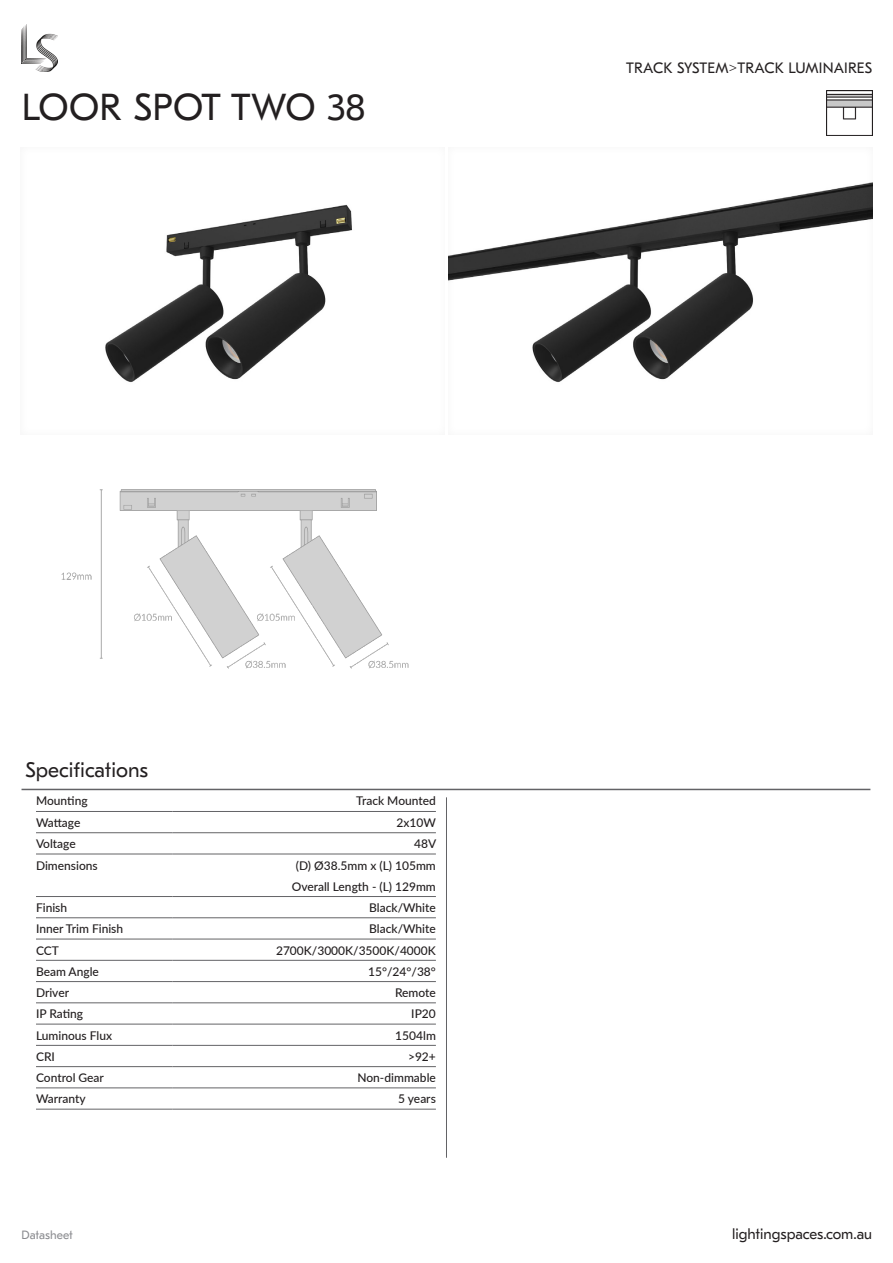
<style>
.page{position:relative;width:893px;height:1263px;background:#fff}
.page>*{position:absolute;margin:0;border:0;box-sizing:border-box;transform-origin:0 0}
.CODE_TABLE_top{font:37.5px "GT Eesti Pro Text";letter-spacing:.01em;color:#231f20}
.CODE_TABLE_top-2{font:21px "GT Eesti Pro Text";color:#231f20}
.t1{font:15px "GT Eesti Pro Text";color:#231f20}
.CODE_TABLE_top-3{font:500 12px "Lato";color:#231f20}
.table_content_ondark{font:500 12px "Lato";color:#231f20}
.t2{font:12px "GT Eesti Pro Text";color:#8a8b8f}
</style>
<div class="page">
<img style="left:826px;top:90px;width:46px;height:46px">
<img style="left:22px;top:24px;width:35px;height:48px">
<hr style="left:22px;top:789px;width:848px;height:1px;background:#636366">
<hr style="left:446px;top:797px;width:1px;height:361px;background:#636366">
<div style="left:446px;top:147px;width:427px;height:289px;background:#231f20;opacity:.05"></div>
<div style="left:18px;top:147px;width:428px;height:289px;background:#231f20;opacity:.05"></div>
<img style="left:61px;top:489px;width:348px;height:180px">
<hr style="left:36px;top:811px;width:137px;height:1px;background:#636366">
<hr style="left:173px;top:811px;width:263px;height:1px;background:#636366">
<hr style="left:36px;top:832px;width:137px;height:1px;background:#636366">
<hr style="left:173px;top:832px;width:263px;height:1px;background:#636366">
<hr style="left:36px;top:917px;width:137px;height:1px;background:#636366">
<hr style="left:173px;top:917px;width:263px;height:1px;background:#636366">
<hr style="left:36px;top:939px;width:137px;height:1px;background:#636366">
<hr style="left:173px;top:939px;width:263px;height:1px;background:#636366">
<hr style="left:36px;top:960px;width:137px;height:1px;background:#636366">
<hr style="left:173px;top:960px;width:263px;height:1px;background:#636366">
<hr style="left:36px;top:981px;width:137px;height:1px;background:#636366">
<hr style="left:173px;top:981px;width:263px;height:1px;background:#636366">
<hr style="left:36px;top:1002px;width:137px;height:1px;background:#636366">
<hr style="left:173px;top:1002px;width:263px;height:1px;background:#636366">
<hr style="left:36px;top:1024px;width:137px;height:1px;background:#636366">
<hr style="left:173px;top:1024px;width:263px;height:1px;background:#636366">
<hr style="left:36px;top:1045px;width:137px;height:1px;background:#636366">
<hr style="left:173px;top:1045px;width:263px;height:1px;background:#636366">
<hr style="left:36px;top:1066px;width:137px;height:1px;background:#636366">
<hr style="left:173px;top:1066px;width:263px;height:1px;background:#636366">
<hr style="left:36px;top:1087px;width:137px;height:1px;background:#636366">
<hr style="left:173px;top:1087px;width:263px;height:1px;background:#636366">
<hr style="left:36px;top:1109px;width:137px;height:1px;background:#636366">
<hr style="left:173px;top:1109px;width:263px;height:1px;background:#636366">
<hr style="left:36px;top:854px;width:137px;height:1px;background:#636366">
<hr style="left:173px;top:854px;width:263px;height:1px;background:#636366">
<hr style="left:36px;top:896px;width:137px;height:1px;background:#636366">
<hr style="left:173px;top:896px;width:263px;height:1px;background:#636366">
<p class="CODE_TABLE_top" style="left:22px;top:86px;width:345px">LOOR SPOT TWO 38</p>
<p class="t1" style="left:626px;top:59px;width:247px">TRACK SYSTEM&gt;TRACK LUMINAIRES</p>
<p class="CODE_TABLE_top-2" style="left:25px;top:758px;width:124px">Specifications</p>
<p class="CODE_TABLE_top-3" style="left:36px;top:792px;width:53px">Mounting</p>
<p class="CODE_TABLE_top-3" style="left:356px;top:792px;width:81px">Track Mounted</p>
<p class="CODE_TABLE_top-3" style="left:36px;top:814px;width:46px">Wattage</p>
<p class="CODE_TABLE_top-3" style="left:397px;top:814px;width:41px">2x10W</p>
<p class="CODE_TABLE_top-3" style="left:36px;top:835px;width:41px">Voltage</p>
<p class="CODE_TABLE_top-3" style="left:414px;top:835px;width:24px">48V</p>
<p class="CODE_TABLE_top-3" style="left:36px;top:857px;width:63px">Dimensions</p>
<p class="CODE_TABLE_top-3" style="left:296px;top:857px;width:141px">(D) Ø38.5mm x (L) 105mm</p>
<p class="table_content_ondark" style="left:292px;top:877px;width:146px">Overall Length - (L) 129mm</p>
<p class="CODE_TABLE_top-3" style="left:36px;top:899px;width:33px">Finish</p>
<p class="CODE_TABLE_top-3" style="left:369px;top:899px;width:68px">Black/White</p>
<p class="CODE_TABLE_top-3" style="left:36px;top:920px;width:89px">Inner Trim Finish</p>
<p class="table_content_ondark" style="left:369px;top:920px;width:68px">Black/White</p>
<p class="CODE_TABLE_top-3" style="left:36px;top:941px;width:24px">CCT</p>
<p class="CODE_TABLE_top-3" style="left:276px;top:941px;width:161px">2700K/3000K/3500K/4000K</p>
<p class="CODE_TABLE_top-3" style="left:36px;top:963px;width:64px">Beam Angle</p>
<p class="table_content_ondark" style="left:368px;top:963px;width:69px">15°/24°/38°</p>
<p class="CODE_TABLE_top-3" style="left:36px;top:984px;width:35px">Driver</p>
<p class="table_content_ondark" style="left:395px;top:984px;width:42px">Remote</p>
<p class="CODE_TABLE_top-3" style="left:36px;top:1005px;width:49px">IP Rating</p>
<p class="CODE_TABLE_top-3" style="left:411px;top:1005px;width:26px">IP20</p>
<p class="CODE_TABLE_top-3" style="left:36px;top:1026px;width:78px">Luminous Flux</p>
<p class="CODE_TABLE_top-3" style="left:395px;top:1026px;width:42px">1504lm</p>
<p class="CODE_TABLE_top-3" style="left:36px;top:1048px;width:20px">CRI</p>
<p class="CODE_TABLE_top-3" style="left:408px;top:1048px;width:29px">&gt;92+</p>
<p class="CODE_TABLE_top-3" style="left:36px;top:1069px;width:69px">Control Gear</p>
<p class="table_content_ondark" style="left:357px;top:1069px;width:80px">Non-dimmable</p>
<p class="CODE_TABLE_top-3" style="left:36px;top:1090px;width:51px">Warranty</p>
<p class="table_content_ondark" style="left:398px;top:1090px;width:39px">5 years</p>
<p class="t2" style="left:22px;top:1228px;width:53px">Datasheet</p>
<p class="t1" style="left:732px;top:1225px;width:141px">lightingspaces.com.au</p>
</div>
